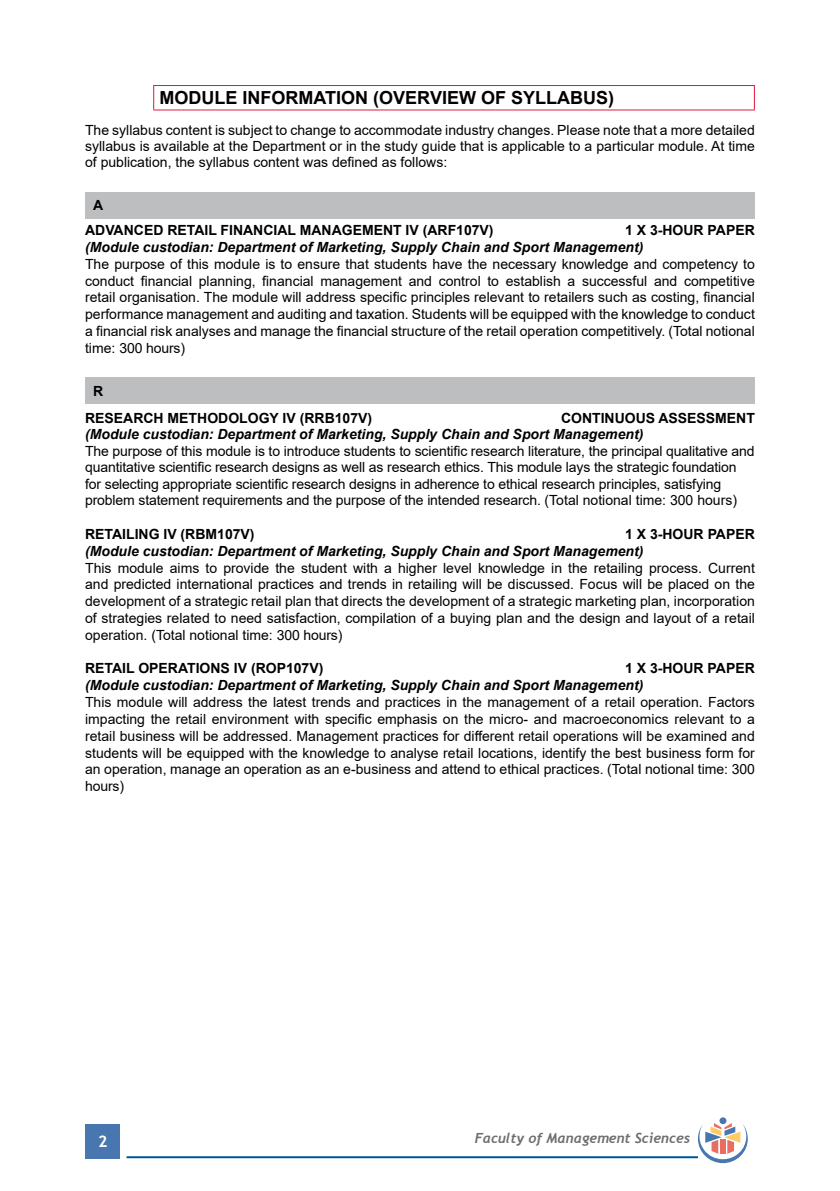
<style>
.page{position:relative;width:840px;height:1191px;background:#fff}
.page>*{position:absolute;margin:0;border:0;box-sizing:border-box;transform-origin:0 0}
.t1{font:700 18px "Arial";color:#000}
.t2{font:700 16px "Trebuchet MS";color:#fff}
.t3{font:14px/16.8px "Arial";letter-spacing:-.01em;color:#000;text-align:justify}
.t4{font:italic 700 14px "Arial";color:#000}
.t5{font:700 14px/24.8px "Arial";color:#000}
.t6{font:italic 700 14px "Trebuchet";color:#6d6e71}
</style>
<div class="page">
<div style="left:86px;top:1124px;width:34px;height:34px;background:#4777ae"></div>
<hr style="left:126px;top:1156px;width:571px;height:2px;background:#005596">
<div style="left:719px;top:1117px;width:7px;height:7px;background:#4777ae;border-radius:50%"></div>
<svg style="left:697px;top:1123px;width:50px;height:40px"></svg>
<hr style="left:153px;top:85px;width:601px;height:1px;background:#e31837">
<svg style="left:153px;top:86px;width:1px;height:23px"></svg>
<svg style="left:753px;top:86px;width:1px;height:23px"></svg>
<hr style="left:153px;top:109px;width:601px;height:1px;background:#e31837">
<div style="left:85px;top:192px;width:669px;height:26px;background:#bcbec0"></div>
<div style="left:85px;top:377px;width:669px;height:27px;background:#bcbec0"></div>
<p class="t1" style="left:159px;top:85px;width:456px">MODULE INFORMATION (OVERVIEW OF SYLLABUS)</p>
<p class="t3" style="left:85px;top:122px;width:671px;line-height:16px">The syllabus content is subject to change to accommodate industry changes. Please note that a more detailed syllabus is available at the Department or in the study guide that is applicable to a particular module. At time of publication, the syllabus content was defined as follows:</p>
<p class="t5" style="left:85px;top:193px;width:410px;text-indent:8px">A<br>ADVANCED RETAIL FINANCIAL MANAGEMENT IV (ARF107V)</p>
<p class="t5" style="left:624px;top:218px;width:131px">1 X 3-HOUR PAPER</p>
<p class="t4" style="left:85px;top:238px;width:559px">(Module custodian: Department of Marketing, Supply Chain and Sport Management)</p>
<p class="t3" style="left:85px;top:255px;width:671px">The purpose of this module is to ensure that students have the necessary knowledge and competency to conduct financial planning, financial management and control to establish a successful and competitive retail organisation. The module will address specific principles relevant to retailers such as costing, financial performance management and auditing and taxation. Students will be equipped with the knowledge to conduct a financial risk analyses and manage the financial structure of the retail operation competitively. (Total notional time: 300 hours)</p>
<p class="t5" style="left:85px;top:377px;width:288px;line-height:26.8px;text-indent:8px">R<br>RESEARCH METHODOLOGY IV (RRB107V)</p>
<p class="t5" style="left:560px;top:405px;width:195px">CONTINUOUS ASSESSMENT</p>
<p class="t4" style="left:85px;top:425px;width:559px">(Module custodian: Department of Marketing, Supply Chain and Sport Management)</p>
<p class="t3" style="left:85px;top:442px;width:670px;text-align:left">The purpose of this module is to introduce students to scientific research literature, the principal qualitative and quantitative scientific research designs as well as research ethics. This module lays the strategic foundation for selecting appropriate scientific research designs in adherence to ethical research principles, satisfying problem statement requirements and the purpose of the intended research. (Total notional time: 300 hours)</p>
<p class="t5" style="left:85px;top:522px;width:171px">RETAILING IV (RBM107V)</p>
<p class="t5" style="left:624px;top:522px;width:131px">1 X 3-HOUR PAPER</p>
<p class="t4" style="left:85px;top:541px;width:559px">(Module custodian: Department of Marketing, Supply Chain and Sport Management)</p>
<p class="t3" style="left:85px;top:559px;width:671px">This module aims to provide the student with a higher level knowledge in the retailing process. Current and predicted international practices and trends in retailing will be discussed. Focus will be placed on the development of a strategic retail plan that directs the development of a strategic marketing plan, incorporation of strategies related to need satisfaction, compilation of a buying plan and the design and layout of a retail operation. (Total notional time: 300 hours)</p>
<p class="t5" style="left:85px;top:656px;width:240px">RETAIL OPERATIONS IV (ROP107V)</p>
<p class="t5" style="left:624px;top:656px;width:131px">1 X 3-HOUR PAPER</p>
<p class="t4" style="left:85px;top:676px;width:559px">(Module custodian: Department of Marketing, Supply Chain and Sport Management)</p>
<p class="t3" style="left:85px;top:693px;width:671px">This module will address the latest trends and practices in the management of a retail operation. Factors impacting the retail environment with specific emphasis on the micro- and macroeconomics relevant to a retail business will be addressed. Management practices for different retail operations will be examined and students will be equipped with the knowledge to analyse retail locations, identify the best business form for an operation, manage an operation as an e-business and attend to ethical practices. (Total notional time: 300 hours)</p>
<p class="t2" style="left:98px;top:1131px;width:11px">2</p>
<p class="t6" style="left:474px;top:1129px;width:217px">Faculty of Management Sciences</p>
</div>
